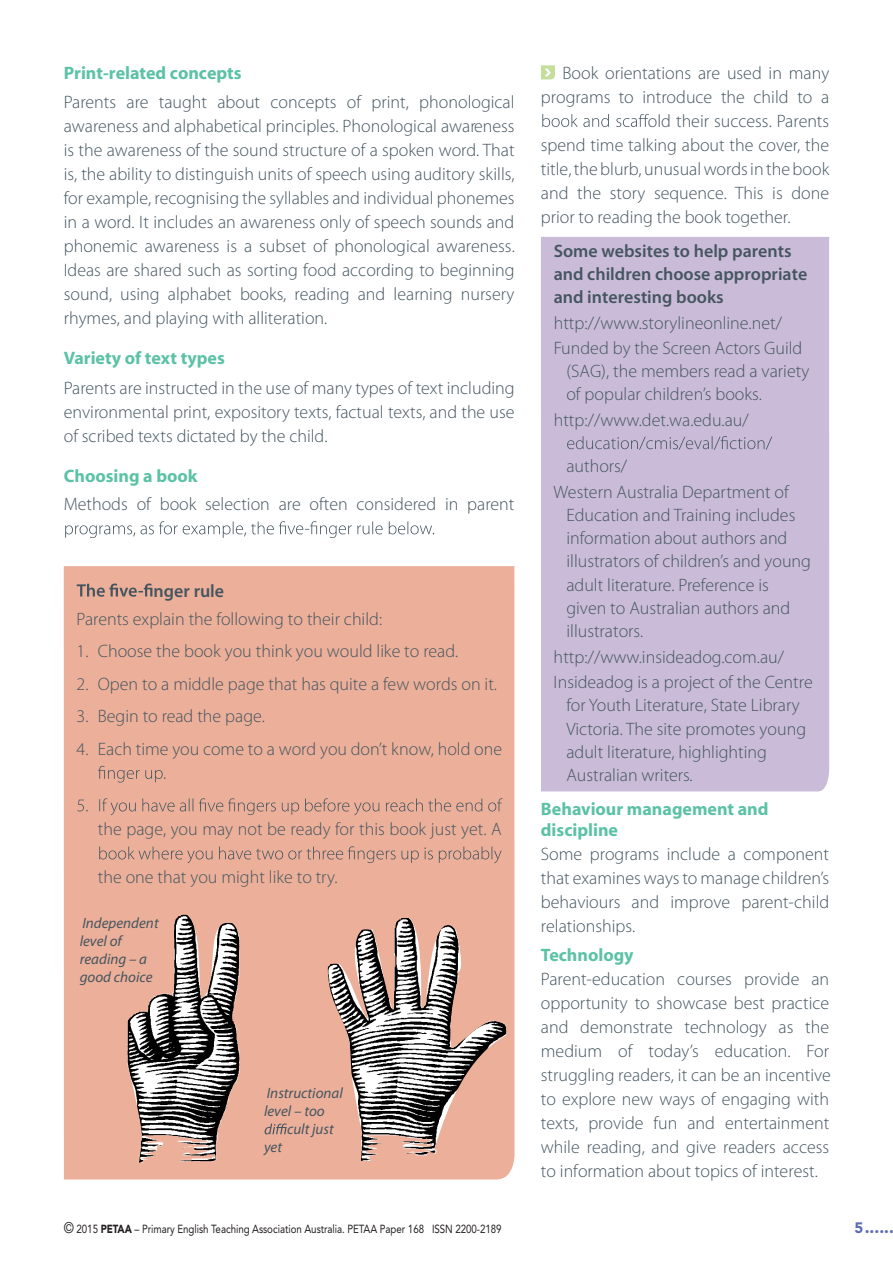
<style>
.page{position:relative;width:893px;height:1263px;background:#fff}
.page>*{position:absolute;margin:0;border:0;box-sizing:border-box;transform-origin:0 0}
.t1{font:300 18px/24px "Myriad Pro";color:#45555f}
.t2{font:700 18px/21px "Myriad";color:#5bc2a5}
.t3{font:600 18px/23.2px "Myriad Pro";color:#45555f}
.t4{font:900 16.5px "Avenir";color:#5d6cb3}
.t5{font:italic 15px/18px "Myriad Pro";color:#45555f}
.t6{font:11.7px "Avenir";letter-spacing:-.005em;color:#231f20;scale:.83 1}
.s1{font-size:15.3px}
.s2{font-weight:900}
.s3{font-size:15px}
</style>
<div class="page">
<div style="left:541px;top:237px;width:288px;height:554px;background:#cabcd8"></div>
<div style="left:64px;top:566px;width:450px;height:613px;background:#ecb09a"></div>
<svg style="left:541px;top:65px;width:14px;height:14px"></svg>
<svg style="left:65px;top:521px;width:369px;height:17px"></svg>
<svg style="left:77px;top:583px;width:75px;height:14px"></svg>
<svg style="left:98px;top:766px;width:68px;height:16px"></svg>
<svg style="left:77px;top:798px;width:426px;height:17px;background:#d8a593"></svg>
<svg style="left:99px;top:846px;width:403px;height:17px;background:#d7a492"></svg>
<svg style="left:542px;top:114px;width:107px;height:13px"></svg>
<svg style="left:567px;top:436px;width:205px;height:14px;background:#b5acc5"></svg>
<img style="left:328px;top:918px;width:178px;height:243px">
<svg style="left:265px;top:1123px;width:22px;height:11px"></svg>
<img style="left:128px;top:915px;width:111px;height:247px">
<p class="t2" style="left:64px;top:63px;width:179px">Print-related concepts</p>
<p class="t1" style="left:64px;top:90px;width:452px;text-align:justify">Parents are taught about concepts of print, phonological awareness and alphabetical principles. Phonological awareness is the awareness of the sound structure of a spoken word. That is, the ability to distinguish units of speech using auditory skills, for example, recognising the syllables and individual phonemes in a word. It includes an awareness only of speech sounds and phonemic awareness is a subset of phonological awareness.<br>Ideas are shared such as sorting food according to beginning sound, using alphabet books, reading and learning nursery rhymes, and playing with alliteration.</p>
<p class="t2" style="left:64px;top:348px;width:163px">Variety of text types</p>
<p class="t1" style="left:64px;top:376px;width:452px;text-align:justify">Parents are instructed in the use of many types of text including environmental print, expository texts, factual texts, and the use of scribed texts dictated by the child.</p>
<p class="t2" style="left:64px;top:466px;width:135px">Choosing a book</p>
<p class="t1" style="left:64px;top:492px;width:452px">Methods of book selection are often considered in parent</p>
<p class="t3" style="left:154px;top:578px;width:72px">nger rule</p>
<p class="t1" style="left:77px;top:607px;width:307px">Parents explain the following to their child:</p>
<p class="t1" style="left:77px;top:639px;width:383px">1. Choose the book you think you would like to read.</p>
<p class="t1" style="left:77px;top:672px;width:422px">2. Open to a middle page that has quite a few words on it.</p>
<p class="t1" style="left:77px;top:704px;width:190px">3. Begin to read the page.</p>
<p class="t1" style="left:77px;top:737px;width:427px">4. Each time you come to a word you don’t know, hold one</p>
<p class="t1" style="left:98px;top:817px;width:405px">the page, you may not be ready for this book just yet. A</p>
<p class="t1" style="left:98px;top:865px;width:241px">the one that you might like to try.</p>
<p class="t5" style="left:80px;top:913px;width:80px">Independent level of reading – a good choice</p>
<p class="t5" style="left:264px;top:1084px;width:80px">Instructional level – too</p>
<p class="t5" style="left:287px;top:1120px;width:48px">cult just</p>
<p class="t5" style="left:264px;top:1138px;width:19px">yet</p>
<p class="t1" style="left:562px;top:61px;width:268px">Book orientations are used in many</p>
<p class="t1" style="left:541px;top:85px;width:290px">programs to introduce the child to a</p>
<p class="t1" style="left:648px;top:109px;width:183px">old their success. Parents</p>
<p class="t1" style="left:541px;top:133px;width:290px">spend time talking about the cover, the</p>
<p class="t1" style="left:541px;top:157px;width:290px">title, the blurb, unusual words in the book</p>
<p class="t1" style="left:541px;top:181px;width:290px">and the story sequence. This is done</p>
<p class="t1" style="left:541px;top:205px;width:251px">prior to reading the book together.</p>
<p class="t3" style="left:554px;top:238px;width:255px">Some websites to help parents and children choose appropriate and interesting books</p>
<p class="t1" style="left:554px;top:310px;width:250px;line-height:25.3px">http://www.storylineonline.net/<br>Funded by the Screen Actors Guild</p>
<p class="t1" style="left:566px;top:359px;width:245px;line-height:23.2px">(SAG), the members read a variety of popular children’s books.</p>
<p class="t1" style="left:554px;top:408px;width:197px">http://www.det.wa.edu.au/</p>
<p class="t1" style="left:554px;top:453px;width:237px;line-height:25.3px;text-indent:13px">authors/<br>Western Australia Department of</p>
<p class="t1" style="left:566px;top:503px;width:246px;line-height:23.2px">Education and Training includes information about authors and illustrators of children’s and young adult literature. Preference is given to Australian authors and illustrators.</p>
<p class="t1" style="left:554px;top:644px;width:261px;line-height:25.3px">http://www.insideadog.com.au/<br>Insideadog is a project of the Centre</p>
<p class="t1" style="left:566px;top:693px;width:241px;line-height:23.2px">for Youth Literature, State Library<br>Victoria. The site promotes young adult literature, highlighting<br>Australian writers.</p>
<p class="t2" style="left:541px;top:799px;width:229px">Behaviour management and discipline</p>
<p class="t1" style="left:541px;top:842px;width:290px;text-align:justify">Some programs include a component that examines ways to manage children’s behaviours and improve parent-child relationships.</p>
<p class="t2" style="left:541px;top:945px;width:94px">Technology</p>
<p class="t1" style="left:541px;top:967px;width:292px;text-align:justify">Parent-education courses provide an opportunity to showcase best practice and demonstrate technology as the medium of today’s education. For struggling readers, it can be an incentive to explore new ways of engaging with texts, provide fun and entertainment while reading, and give readers access to information about topics of interest.</p>
<p class="t6" style="left:64px;top:1222px;width:529px"><span class="s1">©</span> 2015 <span class="s2">PETAA</span> – Primary English Teaching Association Australia. PETAA Paper 168 ISSN 2200-2189</p>
<p class="t4" style="left:854px;top:1217px;width:41px"><span class="s3">5</span>......</p>
</div>
